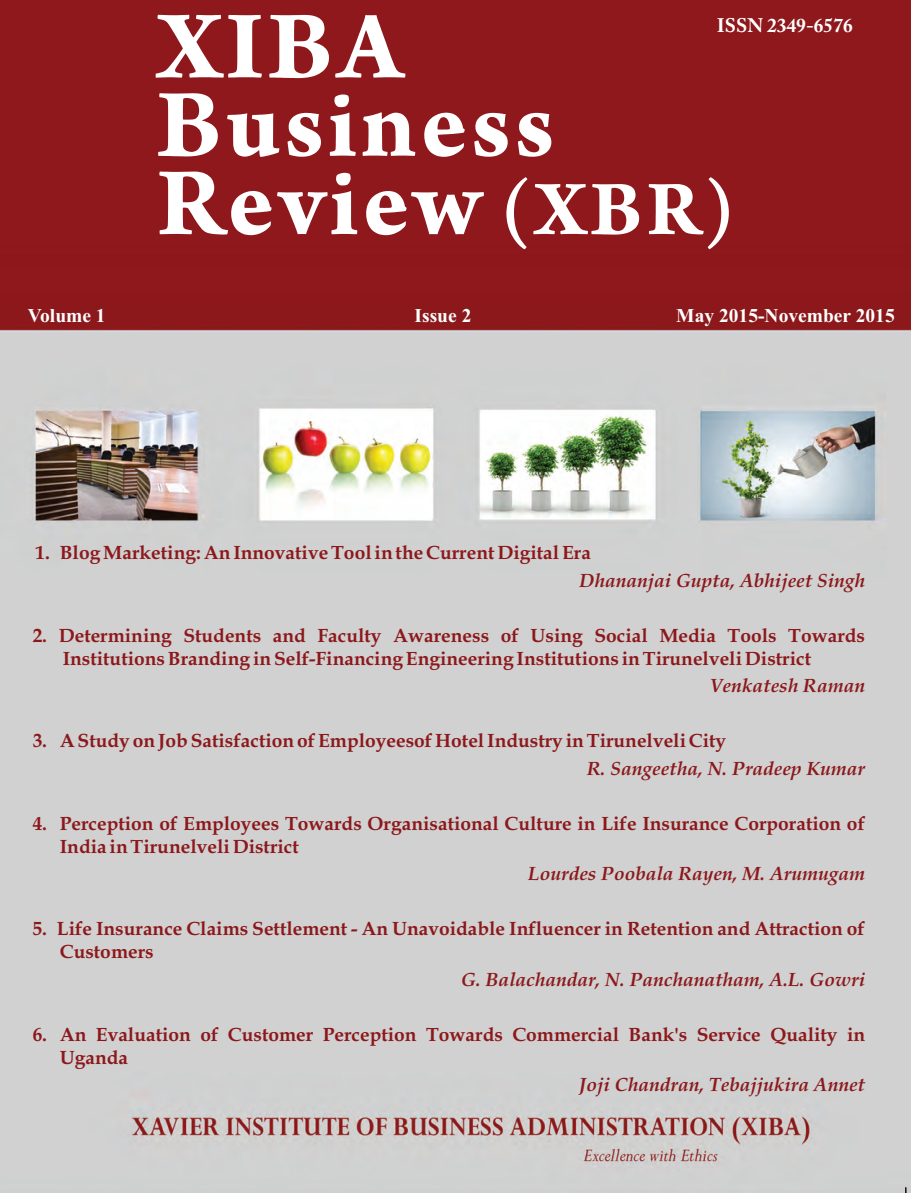
<style>
.page{position:relative;width:911px;height:1193px;background:#fff}
.page>*{position:absolute;margin:0;border:0;box-sizing:border-box;transform-origin:0 0}
.t1{font:102.6px/78.3px "Arno Pro Bold Sm Text";letter-spacing:.035em;color:#fff}
.t2{font:700 19.5px "Times New Roman";color:#fff}
.t3{font:700 19.5px "Adobe Caslon Pro";color:#fff}
.t4{font:700 19.2px/22.8px "Book Antiqua";color:#8c181b}
.t5{font:italic 700 19.2px "Book Antiqua";color:#8c181b}
.s1{font-size:75px}
.s2{font-size:82.05px}
</style>
<div class="page">
<img style="left:0;top:0;width:911px;height:1192px">
<h1 class="t1" style="left:156px;top:20px;width:579px">XIBA<br>Business<br>Review <span class="s1">(</span><span class="s2">XBR</span><span class="s1">)</span></h1>
<p class="t3" style="left:717px;top:18px;width:137px">ISSN 2349-6576</p>
<p class="t2" style="left:28px;top:309px;width:79px">Volume 1</p>
<p class="t2" style="left:414px;top:309px;width:58px">Issue 2</p>
<p class="t2" style="left:676px;top:309px;width:220px">May 2015-November 2015</p>
<p class="t4" style="left:36px;top:543px;width:557px">1. Blog Marketing: An Innovative Tool in the Current Digital Era</p>
<p class="t5" style="left:579px;top:572px;width:287px">Dhananjai Gupta, Abhijeet Singh</p>
<p class="t4" style="left:63px;top:626px;width:804px;text-indent:-30px">2. Determining Students and Faculty Awareness of Using Social Media Tools Towards<br>Institutions Branding in Self-Financing Engineering Institutions in Tirunelveli District</p>
<p class="t5" style="left:710px;top:678px;width:157px">Venkatesh Raman</p>
<p class="t4" style="left:33px;top:731px;width:695px">3. A Study on Job Satisfaction of Employeesof Hotel Industry in Tirunelveli City</p>
<p class="t5" style="left:587px;top:760px;width:279px">R. Sangeetha, N. Pradeep Kumar</p>
<p class="t4" style="left:60px;top:813px;width:807px;text-indent:-27px">4. Perception of Employees Towards Organisational Culture in Life Insurance Corporation of<br>India in Tirunelveli District</p>
<p class="t5" style="left:528px;top:865px;width:338px">Lourdes Poobala Rayen, M. Arumugam</p>
<p class="t4" style="left:60px;top:919px;width:807px;text-indent:-27px">5. Life Insurance Claims Settlement - An Unavoidable Influencer in Retention and Attraction of<br>Customers</p>
<p class="t5" style="left:461px;top:971px;width:405px">G. Balachandar, N. Panchanatham, A.L. Gowri</p>
<p class="t4" style="left:60px;top:1024px;width:807px;text-indent:-27px">6. An Evaluation of Customer Perception Towards Commercial Bank's Service Quality in<br>Uganda</p>
<p class="t5" style="left:579px;top:1076px;width:287px">Joji Chandran, Tebajjukira Annet</p>
</div>
